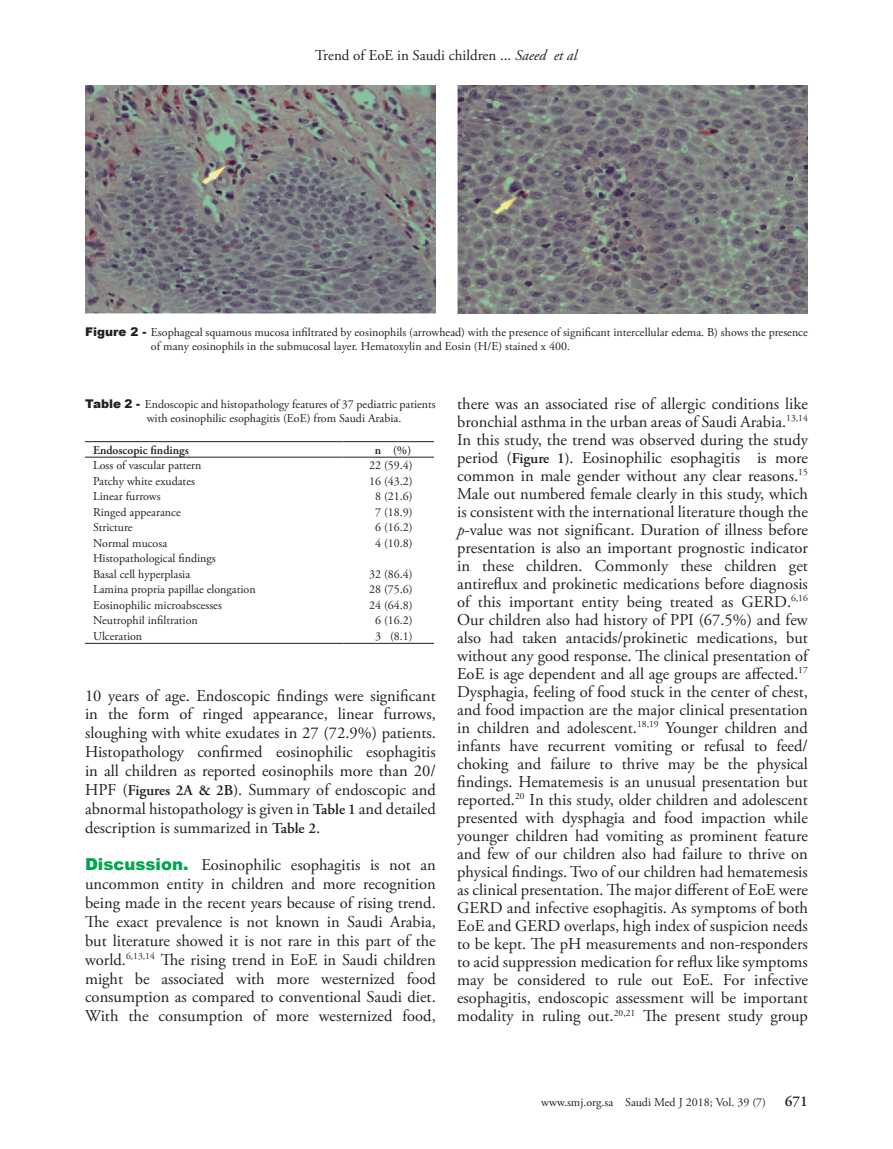
<style>
.page{position:relative;width:893px;height:1149px;background:#fff}
.page>*{position:absolute;margin:0;border:0;box-sizing:border-box;transform-origin:0 0}
.t1{font:16.5px/18px "Adobe Garamond Pro";color:#231f20;text-align:justify}
.t2{font:15px "Adobe Garamond Pro";color:#231f20}
.t3{font:600 15px "Adobe Garamond Pro";color:#231f20}
.t4{font:12px/13.5px "Adobe Garamond Pro";color:#231f20}
.t5{font:600 12px "Adobe Garamond Pro";color:#231f20}
.s1{font-style:italic}
.s2{font-family:"Arial";font-weight:900}
.s3{font-weight:600;font-size:15px}
.s4{font-family:"Arial";font-weight:900;color:#00a54f}
</style>
<div class="page">
<img style="left:85px;top:85px;width:351px;height:229px">
<img style="left:457px;top:85px;width:351px;height:229px">
<hr style="left:85px;top:441px;width:258px;height:1px;background:#231f20">
<hr style="left:343px;top:441px;width:91px;height:1px;background:#231f20">
<hr style="left:85px;top:457px;width:258px;height:1px;background:#231f20">
<hr style="left:343px;top:457px;width:91px;height:1px;background:#231f20">
<hr style="left:85px;top:643px;width:258px;height:1px;background:#231f20">
<hr style="left:343px;top:643px;width:91px;height:1px;background:#231f20">
<p class="t2" style="left:315px;top:46px;width:263px">Trend of EoE in Saudi children ... <span class="s1">Saeed et al</span></p>
<p class="t4" style="left:151px;top:326px;width:658px;text-indent:-66px"><span class="s2">Figure 2 -</span> Esophageal squamous mucosa infiltrated by eosinophils (arrowhead) with the presence of significant intercellular edema. B) shows the presence of many eosinophils in the submucosal layer. Hematoxylin and Eosin (H/E) stained x 400.</p>
<p class="t4" style="left:147px;top:398px;width:291px;text-indent:-62px"><span class="s2">Table 2 -</span> Endoscopic and histopathology features of 37 pediatric patients with eosinophilic esophagitis (EoE) from Saudi Arabia.</p>
<p class="t5" style="left:93px;top:443px;width:97px">Endoscopic findings</p>
<p class="t5" style="left:375px;top:443px;width:38px">n (%)</p>
<p class="t4" style="left:93px;top:459px;width:110px">Loss of vascular pattern</p>
<p class="t4" style="left:369px;top:459px;width:45px">22 (59.4)</p>
<p class="t4" style="left:93px;top:474px;width:103px">Patchy white exudates</p>
<p class="t4" style="left:369px;top:474px;width:45px">16 (43.2)</p>
<p class="t4" style="left:93px;top:490px;width:69px">Linear furrows</p>
<p class="t4" style="left:375px;top:490px;width:39px">8 (21.6)</p>
<p class="t4" style="left:93px;top:505px;width:89px">Ringed appearance</p>
<p class="t4" style="left:375px;top:505px;width:39px">7 (18.9)</p>
<p class="t4" style="left:93px;top:521px;width:41px">Stricture</p>
<p class="t4" style="left:375px;top:521px;width:39px">6 (16.2)</p>
<p class="t4" style="left:93px;top:536px;width:76px">Normal mucosa</p>
<p class="t4" style="left:375px;top:536px;width:39px">4 (10.8)</p>
<p class="t4" style="left:93px;top:551px;width:124px;line-height:15.5px">Histopathological findings<br>Basal cell hyperplasia</p>
<p class="t4" style="left:369px;top:567px;width:45px">32 (86.4)</p>
<p class="t4" style="left:93px;top:583px;width:164px">Lamina propria papillae elongation</p>
<p class="t4" style="left:369px;top:583px;width:45px">28 (75.6)</p>
<p class="t4" style="left:93px;top:598px;width:130px">Eosinophilic microabscesses</p>
<p class="t4" style="left:369px;top:598px;width:45px">24 (64.8)</p>
<p class="t4" style="left:93px;top:614px;width:106px">Neutrophil infiltration</p>
<p class="t4" style="left:375px;top:614px;width:39px">6 (16.2)</p>
<p class="t4" style="left:93px;top:629px;width:51px">Ulceration</p>
<p class="t4" style="left:375px;top:629px;width:39px">3 (8.1)</p>
<p class="t1" style="left:85px;top:686px;width:352px;line-height:18.9px">10 years of age. Endoscopic findings were significant in the form of ringed appearance, linear furrows, sloughing with white exudates in 27 (72.9%) patients.<br>Histopathology confirmed eosinophilic esophagitis in all children as reported eosinophils more than 20/ HPF (<span class="s3">Figures 2A &amp; 2B)</span>. Summary of endoscopic and abnormal histopathology is given in <span class="s3">Table 1</span> and detailed description is summarized in <span class="s3">Table 2</span>.</p>
<p class="t1" style="left:85px;top:856px;width:352px;line-height:18.9px"><span class="s4">Discussion.</span> Eosinophilic esophagitis is not an uncommon entity in children and more recognition being made in the recent years because of rising trend.<br>The exact prevalence is not known in Saudi Arabia, but literature showed it is not rare in this part of the world.<sup>6,13,14</sup> The rising trend in EoE in Saudi children might be associated with more westernized food consumption as compared to conventional Saudi diet.<br>With the consumption of more westernized food,</p>
<p class="t1" style="left:457px;top:395px;width:352px">there was an associated rise of allergic conditions like bronchial asthma in the urban areas of Saudi Arabia.<sup>13,14<br></sup>In this study, the trend was observed during the study period (<span class="s3">Figure 1)</span>. Eosinophilic esophagitis is more common in male gender without any clear reasons.<sup>15<br></sup>Male out numbered female clearly in this study, which is consistent with the international literature though the <span class="s1">p</span>-value was not significant. Duration of illness before presentation is also an important prognostic indicator in these children. Commonly these children get antireflux and prokinetic medications before diagnosis of this important entity being treated as GERD.<sup>6,16<br></sup>Our children also had history of PPI (67.5%) and few also had taken antacids/prokinetic medications, but without any good response. The clinical presentation of EoE is age dependent and all age groups are affected.<sup>17<br></sup>Dysphagia, feeling of food stuck in the center of chest, and food impaction are the major clinical presentation in children and adolescent.<sup>18,19</sup> Younger children and infants have recurrent vomiting or refusal to feed/ choking and failure to thrive may be the physical findings. Hematemesis is an unusual presentation but reported.<sup>20</sup> In this study, older children and adolescent presented with dysphagia and food impaction while younger children had vomiting as prominent feature and few of our children also had failure to thrive on physical findings. Two of our children had hematemesis as clinical presentation. The major different of EoE were GERD and infective esophagitis. As symptoms of both EoE and GERD overlaps, high index of suspicion needs to be kept. The pH measurements and non-responders to acid suppression medication for reflux like symptoms may be considered to rule out EoE. For infective esophagitis, endoscopic assessment will be important modality in ruling out.<sup>20,21</sup> The present study group</p>
<p class="t4" style="left:541px;top:1095px;width:226px">www.smj.org.sa Saudi Med J 2018; Vol. 39 (7)</p>
<p class="t3" style="left:785px;top:1092px;width:24px">671</p>
</div>
